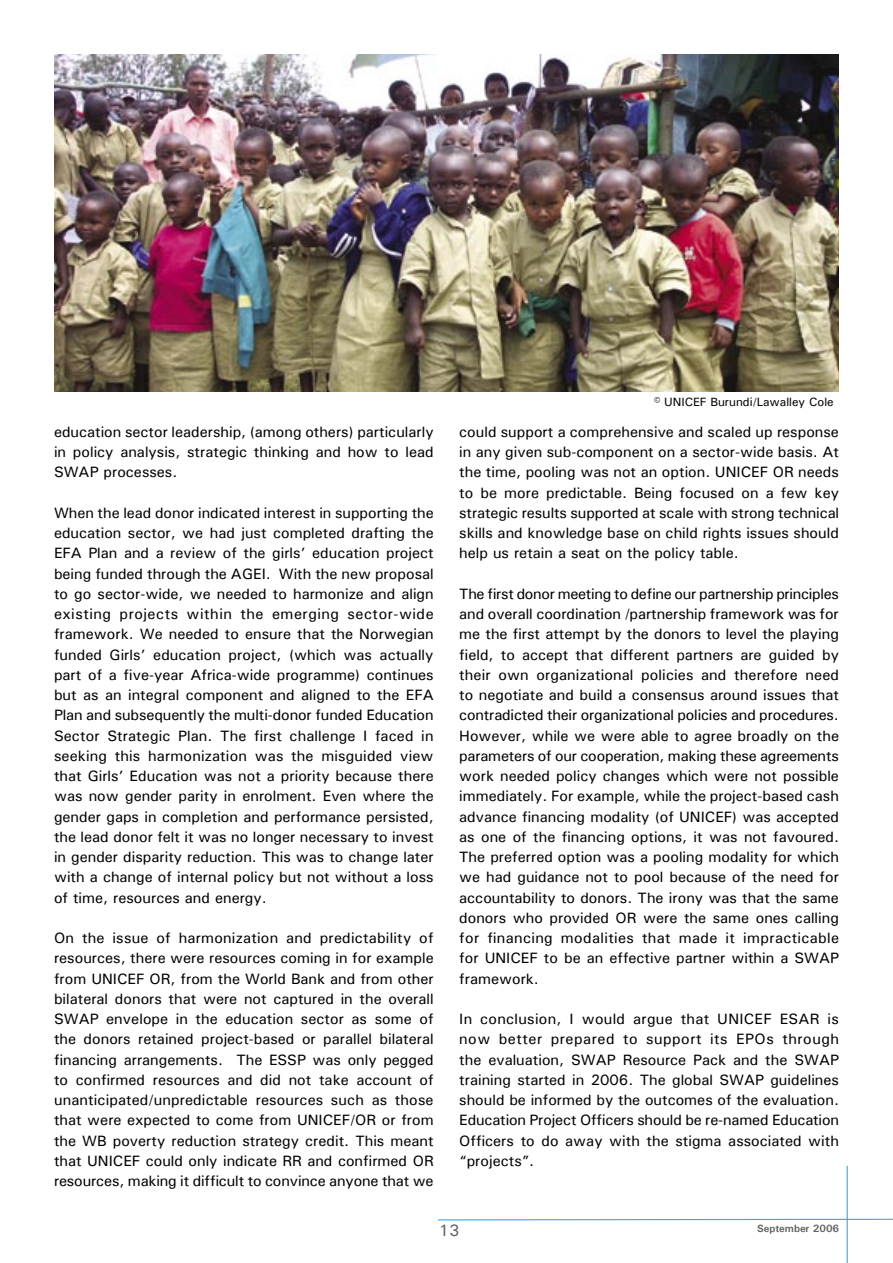
<style>
.page{position:relative;width:893px;height:1263px;background:#fff}
.page>*{position:absolute;margin:0;border:0;box-sizing:border-box;transform-origin:0 0}
.t1{font:500 16.5px "Univers";color:#636363}
.Body_text{font:500 15px/20.2px "Univers";color:#000;text-align:justify}
.Footnotes{font:500 12px "Univers";color:#000}
.t2{font:700 10.5px "Univers";color:#636363}
</style>
<div class="page">
<svg style="left:438px;top:1218px;width:455px;height:3px"></svg>
<hr style="left:847px;top:1166px;width:1px;height:97px;background:#36a7e9">
<img style="left:54px;top:54px;width:785px;height:337px">
<p class="Body_text" style="left:54px;top:421px;width:381px">education sector leadership, (among others) particularly in policy analysis, strategic thinking and how to lead SWAP processes.</p>
<p class="Body_text" style="left:54px;top:502px;width:381px">When the lead donor indicated interest in supporting the education sector, we had just completed drafting the EFA Plan and a review of the girls’ education project being funded through the AGEI. With the new proposal to go sector-wide, we needed to harmonize and align existing projects within the emerging sector-wide framework. We needed to ensure that the Norwegian funded Girls’ education project, (which was actually part of a five-year Africa-wide programme) continues but as an integral component and aligned to the EFA Plan and subsequently the multi-donor funded Education Sector Strategic Plan. The first challenge I faced in seeking this harmonization was the misguided view that Girls’ Education was not a priority because there was now gender parity in enrolment. Even where the gender gaps in completion and performance persisted, the lead donor felt it was no longer necessary to invest in gender disparity reduction. This was to change later with a change of internal policy but not without a loss of time, resources and energy.</p>
<p class="Body_text" style="left:54px;top:927px;width:381px">On the issue of harmonization and predictability of resources, there were resources coming in for example from UNICEF OR, from the World Bank and from other bilateral donors that were not captured in the overall SWAP envelope in the education sector as some of the donors retained project-based or parallel bilateral financing arrangements. The ESSP was only pegged to confirmed resources and did not take account of unanticipated/unpredictable resources such as those that were expected to come from UNICEF/OR or from the WB poverty reduction strategy credit. This meant that UNICEF could only indicate RR and confirmed OR resources, making it difficult to convince anyone that we</p>
<p class="Footnotes" style="left:654px;top:394px;width:181px">© UNICEF Burundi/Lawalley Cole</p>
<p class="Body_text" style="left:459px;top:421px;width:381px">could support a comprehensive and scaled up response in any given sub-component on a sector-wide basis. At the time, pooling was not an option. UNICEF OR needs to be more predictable. Being focused on a few key strategic results supported at scale with strong technical skills and knowledge base on child rights issues should help us retain a seat on the policy table.</p>
<p class="Body_text" style="left:459px;top:583px;width:381px">The first donor meeting to define our partnership principles and overall coordination /partnership framework was for me the first attempt by the donors to level the playing field, to accept that different partners are guided by their own organizational policies and therefore need to negotiate and build a consensus around issues that contradicted their organizational policies and procedures.<br>However, while we were able to agree broadly on the parameters of our cooperation, making these agreements work needed policy changes which were not possible immediately. For example, while the project-based cash advance financing modality (of UNICEF) was accepted as one of the financing options, it was not favoured.<br>The preferred option was a pooling modality for which we had guidance not to pool because of the need for accountability to donors. The irony was that the same donors who provided OR were the same ones calling for financing modalities that made it impracticable for UNICEF to be an effective partner within a SWAP framework.</p>
<p class="Body_text" style="left:459px;top:1008px;width:381px">In conclusion, I would argue that UNICEF ESAR is now better prepared to support its EPOs through the evaluation, SWAP Resource Pack and the SWAP training started in 2006. The global SWAP guidelines should be informed by the outcomes of the evaluation.<br>Education Project Officers should be re-named Education Officers to do away with the stigma associated with “projects”.</p>
<p class="t1" style="left:439px;top:1220px;width:22px">13</p>
<p class="t2" style="left:757px;top:1222px;width:84px">September 2006</p>
</div>
